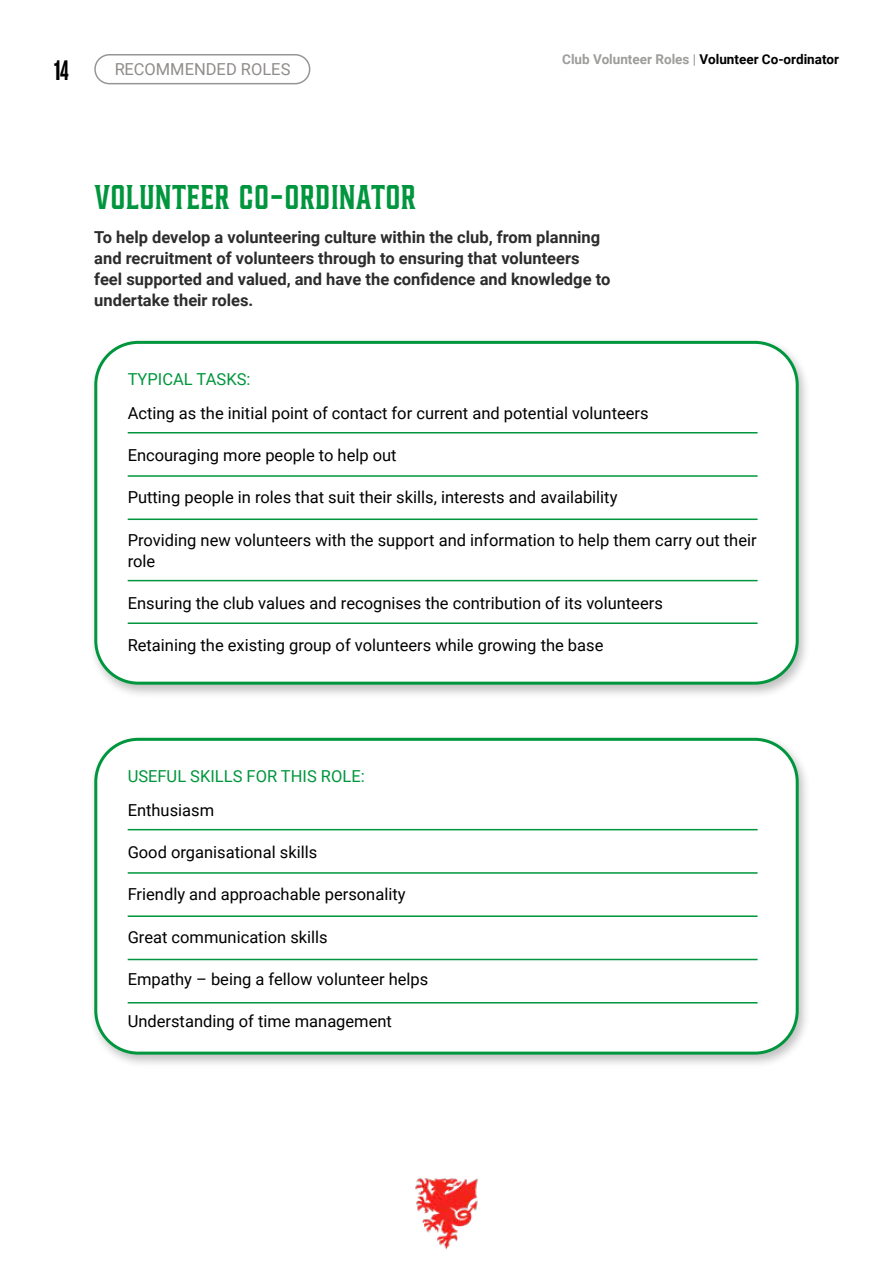
<style>
.page{position:relative;width:893px;height:1263px;background:#fff}
.page>*{position:absolute;margin:0;border:0;box-sizing:border-box;transform-origin:0 0}
.t1{font:700 30px "Draig";color:#00963d}
.t2{font:900 30px "Good Headline Pro Comp";color:#000}
.t3{font:16.5px/21px "Roboto";color:#000}
.t4{font:700 16.5px/21px "Roboto";color:#2c2c2c}
.t5{font:16.5px "Roboto";color:#00963d}
.t6{font:16.5px "Roboto";color:#1e1814}
.t7{font:700 13.5px "Roboto";color:#000}
.s1{color:#9d9d9c}
</style>
<div class="page">
<div style="left:88px;top:337px;width:723px;height:362px;background:#000;opacity:.25"></div>
<div style="left:96px;top:342px;width:701px;height:341px;background:#fff;border-radius:43px"></div>
<div style="left:94px;top:341px;width:705px;height:344px;border:3px solid #00963d;border-radius:43px"></div>
<hr style="left:128px;top:432px;width:630px;height:1px;background:#00963d">
<hr style="left:128px;top:475px;width:630px;height:2px;background:#00963d">
<hr style="left:128px;top:518px;width:630px;height:2px;background:#00963d">
<hr style="left:128px;top:580px;width:630px;height:1px;background:#00963d">
<hr style="left:128px;top:622px;width:630px;height:2px;background:#00963d">
<div style="left:88px;top:734px;width:723px;height:335px;background:#000;opacity:.25"></div>
<div style="left:96px;top:739px;width:701px;height:314px;background:#fff;border-radius:43px"></div>
<div style="left:94px;top:738px;width:705px;height:316px;border:3px solid #00963d;border-radius:43px"></div>
<hr style="left:128px;top:829px;width:630px;height:1px;background:#00963d">
<hr style="left:128px;top:872px;width:630px;height:2px;background:#00963d">
<hr style="left:128px;top:915px;width:630px;height:2px;background:#00963d">
<hr style="left:128px;top:959px;width:630px;height:1px;background:#00963d">
<hr style="left:128px;top:1002px;width:630px;height:1px;background:#00963d">
<div style="left:94px;top:54px;width:216px;height:30px;border:2px solid #2c2c2c;border-radius:14px"></div>
<img style="left:415px;top:1178px;width:63px;height:71px">
<h1 class="t2" style="left:54px;top:56px;width:16px">14</h1>
<p class="t6" style="left:114px;top:58px;width:178px">RECOMMENDED ROLES</p>
<p class="t7" style="left:562px;top:50px;width:278px"><span class="s1">Club Volunteer Roles |</span> Volunteer Co-ordinator</p>
<h1 class="t1" style="left:94px;top:179px;width:323px">VOLUNTEER CO-ORDINATOR</h1>
<p class="t4" style="left:94px;top:226px;width:518px">To help develop a volunteering culture within the club, from planning and recruitment of volunteers through to ensuring that volunteers feel supported and valued, and have the confidence and knowledge to undertake their roles.</p>
<p class="t5" style="left:128px;top:368px;width:124px">TYPICAL TASKS:</p>
<p class="t3" style="left:128px;top:402px;width:522px">Acting as the initial point of contact for current and potential volunteers</p>
<p class="t3" style="left:128px;top:444px;width:271px">Encouraging more people to help out</p>
<p class="t3" style="left:128px;top:486px;width:491px">Putting people in roles that suit their skills, interests and availability</p>
<p class="t3" style="left:128px;top:529px;width:631px">Providing new volunteers with the support and information to help them carry out their role</p>
<p class="t3" style="left:128px;top:592px;width:537px">Ensuring the club values and recognises the contribution of its volunteers</p>
<p class="t3" style="left:128px;top:634px;width:477px">Retaining the existing group of volunteers while growing the base</p>
<p class="t5" style="left:128px;top:765px;width:239px">USEFUL SKILLS FOR THIS ROLE:</p>
<p class="t3" style="left:128px;top:799px;width:88px">Enthusiasm</p>
<p class="t3" style="left:128px;top:841px;width:191px">Good organisational skills</p>
<p class="t3" style="left:128px;top:883px;width:279px">Friendly and approachable personality</p>
<p class="t3" style="left:128px;top:925px;width:202px">Great communication skills</p>
<p class="t3" style="left:128px;top:968px;width:302px">Empathy – being a fellow volunteer helps</p>
<p class="t3" style="left:128px;top:1010px;width:266px">Understanding of time management</p>
</div>
